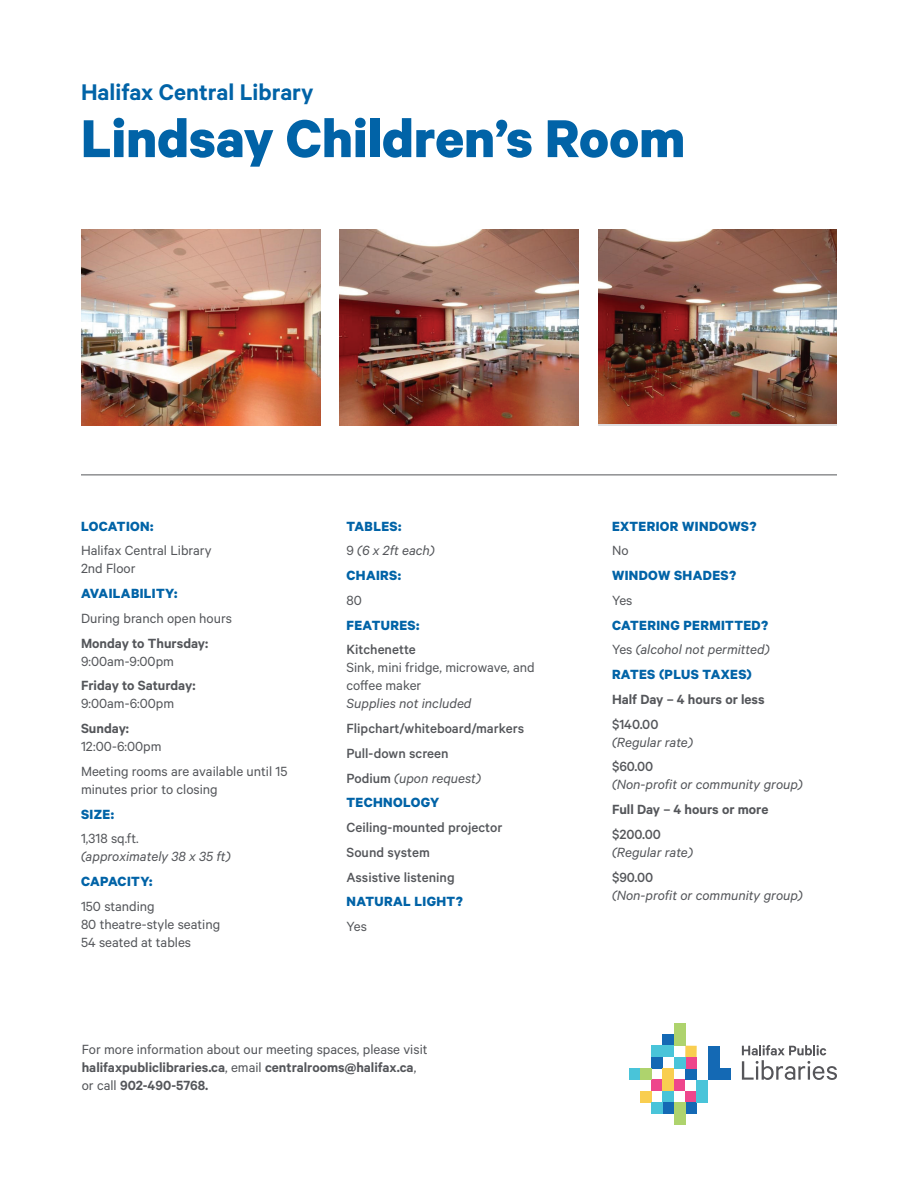
<style>
.page{position:relative;width:918px;height:1188px;background:#fff}
.page>*{position:absolute;margin:0;border:0;box-sizing:border-box;transform-origin:0 0}
.t1{font:700 60px "Calibre";color:#0163a7}
.t2{font:600 25.5px "Calibre";color:#0163a7}
.t3{font:15px/18px "Calibre";color:#54565a}
.t4{font:700 15px/24.8px "Calibre";letter-spacing:.025em;color:#0163a7}
.t5{font:500 15px/24.8px "Calibre";color:#54565a}
.t6{font:italic 15px "Calibre";color:#54565a}
.t7{font:600 15px "Calibre";color:#54565a}
.s1{font-weight:400;color:#54565a}
.s2{font-weight:400;font-style:italic;color:#54565a}
.s3{font-weight:400;font-style:italic}
.s4{font-weight:700;color:#0163a7}
.s5{font-weight:600}
</style>
<div class="page">
<hr style="left:81px;top:475px;width:756px;height:1px;background:#54565a">
<img style="left:82px;top:230px;width:238px;height:196px">
<img style="left:340px;top:230px;width:238px;height:196px">
<img style="left:599px;top:230px;width:238px;height:194px">
<div style="left:685px;top:1057px;width:12px;height:23px;background:#1469b4"></div>
<div style="left:685px;top:1046px;width:12px;height:22px;background:#f9ce50"></div>
<div style="left:674px;top:1057px;width:23px;height:11px;background:#ee468c"></div>
<div style="left:685px;top:1091px;width:23px;height:11px;background:#ee468c"></div>
<div style="left:629px;top:1068px;width:22px;height:12px;background:#49c4d9"></div>
<div style="left:663px;top:1034px;width:11px;height:23px;background:#1469b4"></div>
<div style="left:651px;top:1046px;width:12px;height:22px;background:#1469b4"></div>
<div style="left:651px;top:1080px;width:34px;height:11px;background:#ee468c"></div>
<div style="left:651px;top:1046px;width:23px;height:11px;background:#49c4d9"></div>
<div style="left:640px;top:1068px;width:11px;height:12px;background:#aed36d"></div>
<div style="left:663px;top:1068px;width:11px;height:23px;background:#f9ce50"></div>
<div style="left:640px;top:1091px;width:11px;height:11px;background:#f9ce50"></div>
<div style="left:663px;top:1091px;width:11px;height:23px;background:#49c4d9"></div>
<div style="left:651px;top:1102px;width:23px;height:12px;background:#49c4d9"></div>
<div style="left:663px;top:1102px;width:34px;height:12px;background:#1469b4"></div>
<div style="left:674px;top:1023px;width:11px;height:23px;background:#aed36d"></div>
<div style="left:708px;top:1046px;width:11px;height:34px;background:#1469b4"></div>
<div style="left:674px;top:1057px;width:11px;height:11px;background:#49c4d9"></div>
<div style="left:697px;top:1080px;width:11px;height:22px;background:#49c4d9"></div>
<div style="left:708px;top:1068px;width:23px;height:12px;background:#1469b4"></div>
<svg style="left:742px;top:1045px;width:95px;height:35px"></svg>
<div style="left:674px;top:1102px;width:11px;height:23px;background:#aed36d"></div>
<h2 class="t2" style="left:81px;top:77px;width:234px">Halifax Central Library</h2>
<h1 class="t1" style="left:81px;top:102px;width:606px">Lindsay Children’s Room</h1>
<p class="t4" style="left:81px;top:513px;width:74px">LOCATION:</p>
<p class="t3" style="left:81px;top:541px;width:132px">Halifax Central Library<br>2nd Floor</p>
<p class="t4" style="left:81px;top:581px;width:98px">AVAILABILITY:</p>
<p class="t3" style="left:81px;top:609px;width:153px">During branch open hours</p>
<p class="t7" style="left:81px;top:634px;width:129px">Monday to Thursday:</p>
<p class="t3" style="left:81px;top:651px;width:95px">9:00am-9:00pm</p>
<p class="t7" style="left:81px;top:677px;width:116px">Friday to Saturday:</p>
<p class="t3" style="left:81px;top:694px;width:95px">9:00am-6:00pm</p>
<p class="t7" style="left:81px;top:719px;width:50px">Sunday:</p>
<p class="t3" style="left:81px;top:733px;width:208px;line-height:24.8px">12:00-6:00pm<br>Meeting rooms are available until 15</p>
<p class="t3" style="left:81px;top:780px;width:138px">minutes prior to closing</p>
<p class="t4" style="left:81px;top:801px;width:35px">SIZE:</p>
<p class="t3" style="left:81px;top:829px;width:59px">1,318 sq.ft.</p>
<p class="t6" style="left:81px;top:848px;width:151px">(approximately 38 x 35 ft)</p>
<p class="t4" style="left:81px;top:869px;width:73px">CAPACITY:</p>
<p class="t3" style="left:81px;top:897px;width:141px">150 standing<br>80 theatre-style seating<br>54 seated at tables</p>
<p class="t4" style="left:346px;top:513px;width:90px">TABLES:<br><span class="s1">9</span> <span class="s2">(6 x 2ft each)<br></span>CHAIRS:</p>
<p class="t3" style="left:346px;top:591px;width:17px">80</p>
<p class="t4" style="left:346px;top:612px;width:74px">FEATURES:</p>
<p class="t5" style="left:346px;top:637px;width:71px">Kitchenette</p>
<p class="t3" style="left:346px;top:658px;width:190px">Sink, mini fridge, microwave, and coffee maker</p>
<p class="t6" style="left:346px;top:695px;width:127px">Supplies not included</p>
<p class="t5" style="left:346px;top:716px;width:179px">Flipchart/whiteboard/markers<br>Pull-down screen<br>Podium <span class="s3">(upon request)<br></span><span class="s4">TECHNOLOGY</span></p>
<p class="t5" style="left:346px;top:815px;width:158px">Ceiling-mounted projector<br>Sound system<br>Assistive listening</p>
<p class="t4" style="left:346px;top:889px;width:118px">NATURAL LIGHT?</p>
<p class="t3" style="left:346px;top:917px;width:22px">Yes</p>
<p class="t3" style="left:82px;top:1040px;width:347px">For more information about our meeting spaces, please visit <span class="s5">halifaxpubliclibraries.ca</span>, email <span class="s5">centralrooms@halifax.ca</span>, or call <span class="s5">902-490-5768.</span></p>
<p class="t4" style="left:612px;top:513px;width:146px">EXTERIOR WINDOWS?</p>
<p class="t3" style="left:612px;top:541px;width:18px">No</p>
<p class="t4" style="left:612px;top:563px;width:126px">WINDOW SHADES?</p>
<p class="t3" style="left:612px;top:591px;width:22px">Yes</p>
<p class="t4" style="left:612px;top:612px;width:159px;text-align:justify">CATERING PERMITTED?<br><span class="s1">Yes</span> <span class="s2">(alcohol not permitted)<br></span>RATES (PLUS TAXES)</p>
<p class="t7" style="left:612px;top:690px;width:154px">Half Day – 4 hours or less</p>
<p class="t5" style="left:612px;top:711px;width:48px">$140.00</p>
<p class="t6" style="left:612px;top:733px;width:82px">(Regular rate)</p>
<p class="t5" style="left:612px;top:754px;width:43px">$60.00</p>
<p class="t6" style="left:612px;top:776px;width:192px">(Non-profit or community group)</p>
<p class="t7" style="left:612px;top:800px;width:158px">Full Day – 4 hours or more</p>
<p class="t5" style="left:612px;top:821px;width:50px">$200.00</p>
<p class="t6" style="left:612px;top:843px;width:82px">(Regular rate)</p>
<p class="t5" style="left:612px;top:864px;width:43px">$90.00</p>
<p class="t6" style="left:612px;top:886px;width:192px">(Non-profit or community group)</p>
</div>
